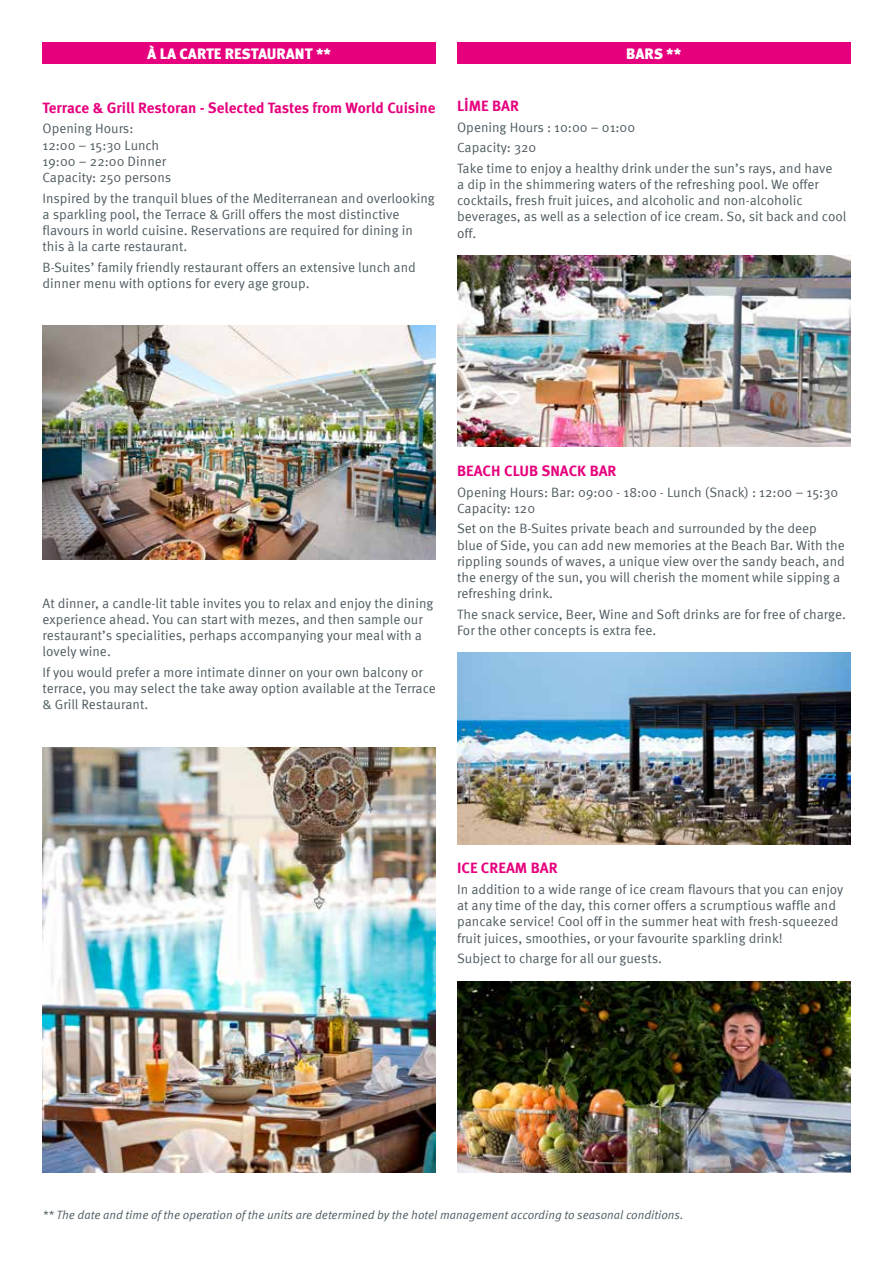
<style>
.page{position:relative;width:893px;height:1263px;background:#fff}
.page>*{position:absolute;margin:0;border:0;box-sizing:border-box;transform-origin:0 0}
.t1{font:700 15px "Meta Pro";color:#e6007d}
.t2{font:900 15px "Meta Pro";color:#fff}
.t3{font:13.5px/16.2px "Meta Pro";color:#4e5b61}
.t4{font:italic 12px "Meta Pro";color:#4e5b61}
</style>
<div class="page">
<div style="left:43px;top:43px;width:393px;height:21px;background:#e6007d"></div>
<div style="left:457px;top:43px;width:393px;height:21px;background:#e6007d"></div>
<img style="left:457px;top:981px;width:393px;height:191px">
<img style="left:457px;top:653px;width:393px;height:191px">
<img style="left:457px;top:256px;width:393px;height:191px">
<img style="left:43px;top:326px;width:393px;height:234px">
<img style="left:43px;top:747px;width:393px;height:425px">
<p class="t2" style="left:147px;top:44px;width:185px">À LA CARTE RESTAURANT **</p>
<p class="t2" style="left:626px;top:44px;width:57px">BARS **</p>
<p class="t1" style="left:43px;top:98px;width:394px">Terrace &amp; Grill Restoran - Selected Tastes from World Cuisine</p>
<p class="t3" style="left:43px;top:121px;width:130px">Opening Hours:<br>12:00 – 15:30 Lunch<br>19:00 – 22:00 Dinner<br>Capacity: 250 persons</p>
<p class="t3" style="left:43px;top:190px;width:394px">Inspired by the tranquil blues of the Mediterranean and overlooking a sparkling pool, the Terrace &amp; Grill offers the most distinctive flavours in world cuisine. Reservations are required for dining in this à la carte restaurant.</p>
<p class="t3" style="left:43px;top:259px;width:375px">B-Suites’ family friendly restaurant offers an extensive lunch and dinner menu with options for every age group.</p>
<p class="t1" style="left:457px;top:97px;width:63px">LİME BAR</p>
<p class="t3" style="left:457px;top:117px;width:377px;line-height:20.4px">Opening Hours : 10:00 – 01:00<br>Capacity: 320<br>Take time to enjoy a healthy drink under the sun’s rays, and have</p>
<p class="t3" style="left:457px;top:176px;width:391px">a dip in the shimmering waters of the refreshing pool. We offer cocktails, fresh fruit juices, and alcoholic and non-alcoholic beverages, as well as a selection of ice cream. So, sit back and cool off.</p>
<p class="t3" style="left:43px;top:595px;width:392px">At dinner, a candle-lit table invites you to relax and enjoy the dining experience ahead. You can start with mezes, and then sample our restaurant’s specialities, perhaps accompanying your meal with a lovely wine.</p>
<p class="t3" style="left:43px;top:664px;width:395px">If you would prefer a more intimate dinner on your own balcony or terrace, you may select the take away option available at the Terrace &amp; Grill Restaurant.</p>
<p class="t1" style="left:457px;top:461px;width:161px">BEACH CLUB SNACK BAR</p>
<p class="t3" style="left:457px;top:484px;width:383px">Opening Hours: Bar: 09:00 - 18:00 - Lunch (Snack) : 12:00 – 15:30<br>Capacity: 120</p>
<p class="t3" style="left:457px;top:521px;width:389px">Set on the B-Suites private beach and surrounded by the deep blue of Side, you can add new memories at the Beach Bar. With the rippling sounds of waves, a unique view over the sandy beach, and the energy of the sun, you will cherish the moment while sipping a refreshing drink.</p>
<p class="t3" style="left:457px;top:606px;width:390px">The snack service, Beer, Wine and Soft drinks are for free of charge.<br>For the other concepts is extra fee.</p>
<p class="t1" style="left:457px;top:859px;width:102px">ICE CREAM BAR</p>
<p class="t3" style="left:457px;top:881px;width:388px">In addition to a wide range of ice cream flavours that you can enjoy at any time of the day, this corner offers a scrumptious waffle and pancake service! Cool off in the summer heat with fresh-squeezed fruit juices, smoothies, or your favourite sparkling drink!</p>
<p class="t3" style="left:457px;top:950px;width:206px">Subject to charge for all our guests.</p>
<p class="t4" style="left:43px;top:1208px;width:643px">** The date and time of the operation of the units are determined by the hotel management according to seasonal conditions.</p>
</div>
